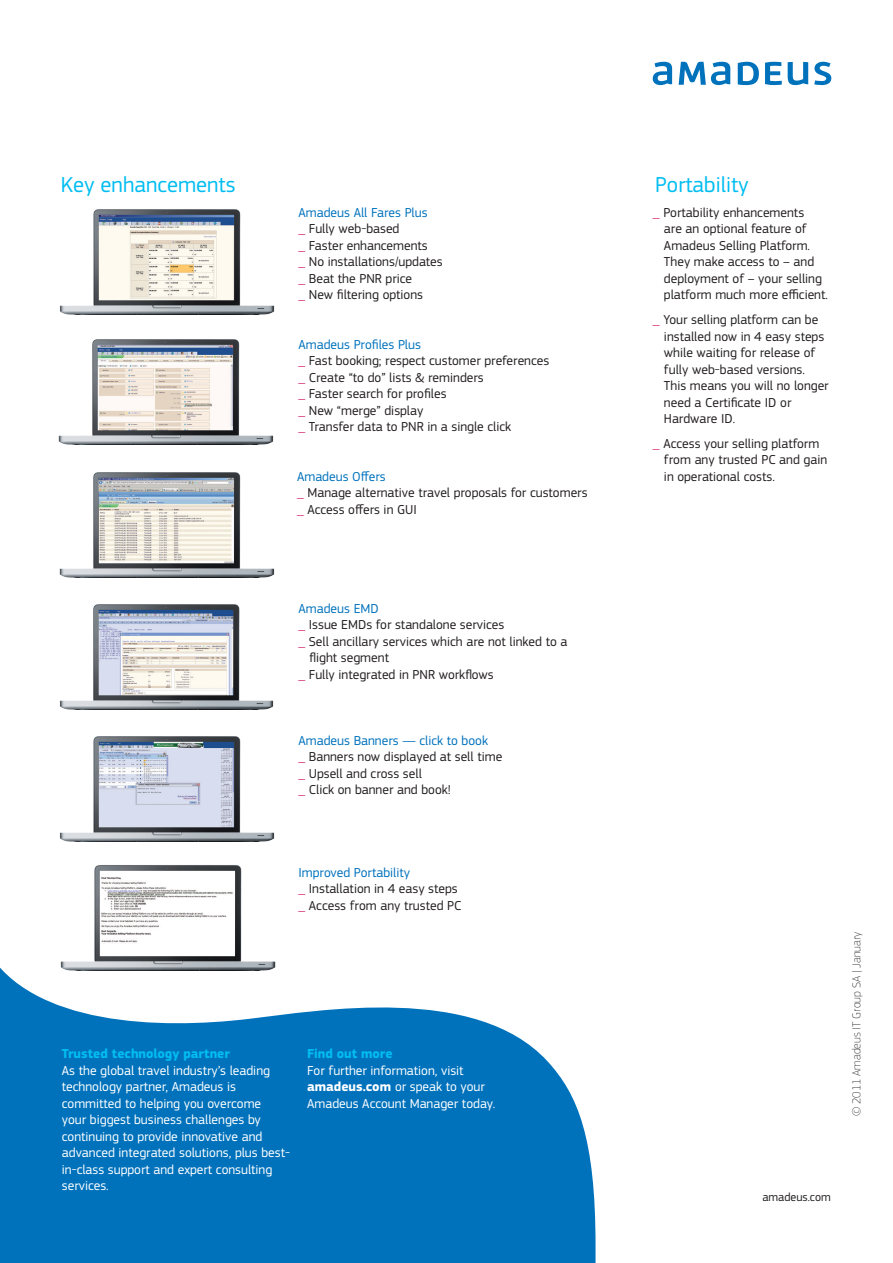
<style>
.page{position:relative;width:893px;height:1263px;background:#fff}
.page>*{position:absolute;margin:0;border:0;box-sizing:border-box;transform-origin:0 0}
.Sub_Heading{font:22.5px "Amadeus";color:#01bdf2}
.Body_Copy{font:13.5px/16.5px "Amadeus";color:#231f20}
.t1{font:13.5px/16.5px "Amadeus";color:#fff}
.back_page_headings{font:13.5px "Amadeus";color:#0072bc}
.Body_Copy-2{font:100 12px "Amadeus";color:#231f20}
.t2{font:12px "Amadeus";color:#231f20}
.s1{color:#d71466}
.s2{font-weight:700;color:#01bdf2}
.s3{font-weight:700}
</style>
<div class="page">
<img style="left:60px;top:209px;width:215px;height:105px">
<img style="left:58px;top:339px;width:216px;height:106px">
<img style="left:59px;top:472px;width:216px;height:105px">
<img style="left:59px;top:604px;width:215px;height:105px">
<img style="left:60px;top:736px;width:215px;height:105px">
<img style="left:94px;top:865px;width:148px;height:85px">
<svg style="left:653px;top:62px;width:178px;height:23px"></svg>
<svg style="left:0;top:950px;width:595px;height:313px;fill:#0072bc"></svg>
<p class="Sub_Heading" style="left:61px;top:172px;width:176px">Key enhancements</p>
<p class="Sub_Heading" style="left:655px;top:172px;width:95px">Portability</p>
<p class="back_page_headings" style="left:298px;top:205px;width:131px">Amadeus All Fares Plus</p>
<p class="Body_Copy" style="left:298px;top:221px;width:103px"><span class="s1">_</span> Fully web-based</p>
<p class="Body_Copy" style="left:298px;top:237px;width:131px"><span class="s1">_</span> Faster enhancements</p>
<p class="Body_Copy" style="left:298px;top:254px;width:146px"><span class="s1">_</span> No installations/updates</p>
<p class="Body_Copy" style="left:298px;top:270px;width:115px"><span class="s1">_</span> Beat the PNR price</p>
<p class="Body_Copy" style="left:298px;top:287px;width:126px"><span class="s1">_</span> New filtering options</p>
<p class="back_page_headings" style="left:298px;top:337px;width:124px">Amadeus Profiles Plus</p>
<p class="Body_Copy" style="left:298px;top:353px;width:252px"><span class="s1">_</span> Fast booking; respect customer preferences</p>
<p class="Body_Copy" style="left:298px;top:369px;width:187px"><span class="s1">_</span> Create “to do” lists &amp; reminders</p>
<p class="Body_Copy" style="left:298px;top:386px;width:150px"><span class="s1">_</span> Faster search for profiles</p>
<p class="Body_Copy" style="left:298px;top:402px;width:126px"><span class="s1">_</span> New “merge” display</p>
<p class="Body_Copy" style="left:298px;top:419px;width:214px"><span class="s1">_</span> Transfer data to PNR in a single click</p>
<p class="back_page_headings" style="left:297px;top:469px;width:90px">Amadeus Offers</p>
<p class="Body_Copy" style="left:297px;top:485px;width:292px"><span class="s1">_</span> Manage alternative travel proposals for customers</p>
<p class="Body_Copy" style="left:297px;top:501px;width:121px"><span class="s1">_</span> Access offers in GUI</p>
<p class="Body_Copy" style="left:664px;top:204px;width:165px;text-indent:-11px"><span class="s1">_</span> Portability enhancements<br>are an optional feature of<br>Amadeus Selling Platform.<br>They make access to – and deployment of – your selling platform much more efficient.</p>
<p class="Body_Copy" style="left:664px;top:311px;width:166px;text-indent:-11px"><span class="s1">_</span> Your selling platform can be installed now in 4 easy steps while waiting for release of fully web-based versions.<br>This means you will no longer need a Certificate ID or<br>Hardware ID.</p>
<p class="Body_Copy" style="left:664px;top:435px;width:165px;text-indent:-11px"><span class="s1">_</span> Access your selling platform from any trusted PC and gain in operational costs.</p>
<p class="back_page_headings" style="left:298px;top:601px;width:82px">Amadeus EMD</p>
<p class="Body_Copy" style="left:298px;top:617px;width:207px"><span class="s1">_</span> Issue EMDs for standalone services</p>
<p class="Body_Copy" style="left:310px;top:633px;width:259px;text-indent:-11px"><span class="s1">_</span> Sell ancillary services which are not linked to a flight segment</p>
<p class="Body_Copy" style="left:298px;top:666px;width:197px"><span class="s1">_</span> Fully integrated in PNR workflows</p>
<p class="back_page_headings" style="left:298px;top:733px;width:191px">Amadeus Banners — click to book</p>
<p class="Body_Copy" style="left:298px;top:749px;width:205px"><span class="s1">_</span> Banners now displayed at sell time</p>
<p class="Body_Copy" style="left:298px;top:765px;width:125px"><span class="s1">_</span> Upsell and cross sell</p>
<p class="Body_Copy" style="left:298px;top:782px;width:154px"><span class="s1">_</span> Click on banner and book!</p>
<p class="back_page_headings" style="left:298px;top:865px;width:113px">Improved Portability</p>
<p class="Body_Copy" style="left:298px;top:881px;width:161px"><span class="s1">_</span> Installation in 4 easy steps</p>
<p class="Body_Copy" style="left:298px;top:897px;width:164px"><span class="s1">_</span> Access from any trusted PC</p>
<p class="t1" style="left:62px;top:1046px;width:230px"><span class="s2">Trusted technology partner<br></span>As the global travel industry’s leading technology partner, Amadeus is committed to helping you overcome<br>your biggest business challenges by continuing to provide innovative and advanced integrated solutions, plus best&shy;in-class support and expert consulting services.</p>
<p class="t1" style="left:307px;top:1046px;width:190px"><span class="s2">Find out more<br></span>For further information, visit <span class="s3">amadeus.com</span> or speak to your<br>Amadeus Account Manager today.</p>
<p class="Body_Copy-2" style="left:850px;top:1116px;width:187px;rotate:-90deg">© 2011 Amadeus IT Group SA | January</p>
<p class="t2" style="left:762px;top:1190px;width:70px">amadeus.com</p>
</div>
